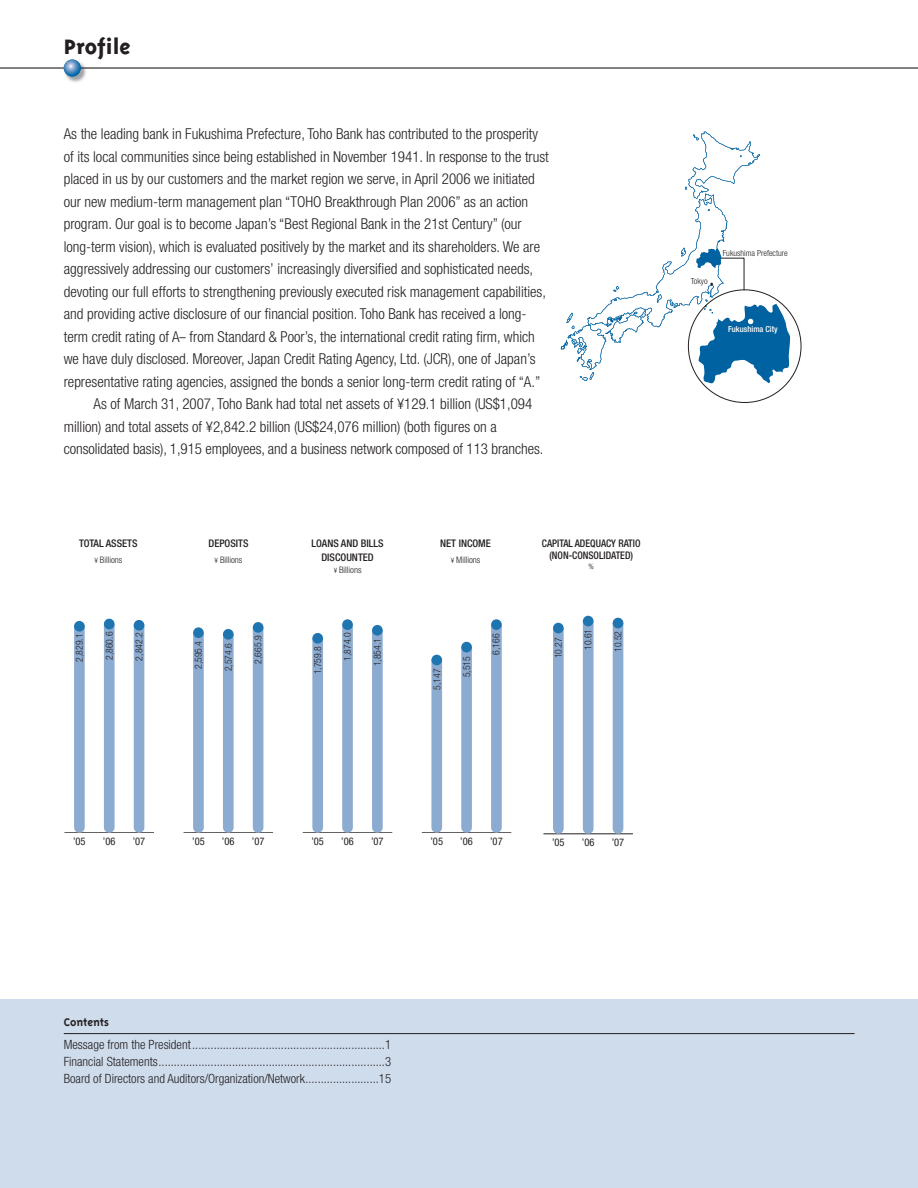
<style>
.page{position:relative;width:918px;height:1188px;background:#fff}
.page>*{position:absolute;margin:0;border:0;box-sizing:border-box;transform-origin:0 0}
.t1{font:800 24px "Triplex";color:#231f20}
.t2{font:300 condensed 15px "Helvetica Neue";color:#231f20}
.t3{font:300 condensed 12.75px/17.2px "Helvetica Neue";color:#231f20;text-align:justify}
.t4{font:700 12.75px "Triplex";color:#231f20}
.t5{font:500 condensed 10.5px/13.5px "Helvetica Neue";color:#231f20;text-align:center}
.t6{font:condensed 10.5px "Helvetica Neue";color:#231f20}
.t7{font:500 condensed 10.5px/12px "Helvetica Neue";color:#231f20;text-align:center;scale:.94 1}
.t8{font:300 condensed 9.75px "Helvetica Neue";color:#231f20}
.t9{font:300 condensed 9px "Helvetica Neue";color:#231f20}
.t10{font:300 condensed 8.4px "Helvetica Neue";color:#231f20}
.t11{font:500 condensed 8.4px "Helvetica Neue";color:#fff}
.t12{font:300 condensed 7.5px "Helvetica Neue";color:#231f20}
.s1{font-size:7.5px}
</style>
<div class="page">
<svg style="left:561px;top:132px;width:230px;height:252px"></svg>
<div style="left:0;top:999px;width:918px;height:189px;background:#cfdcec"></div>
<hr style="left:64px;top:1033px;width:791px;height:1px;background:#231f20">
<hr style="left:64px;top:833px;width:90px;height:1px;background:#231f20">
<svg style="left:74px;top:629px;width:11px;height:204px;background:#8fadd2"></svg>
<div style="left:74px;top:621px;width:11px;height:11px;background:#1f75b0;border-radius:50%"></div>
<svg style="left:104px;top:626px;width:11px;height:207px;background:#90aed2"></svg>
<div style="left:104px;top:619px;width:11px;height:10px;background:#1f75b0;border-radius:50%"></div>
<div style="left:134px;top:628px;width:10px;height:205px;background:#8cabd1"></div>
<div style="left:134px;top:620px;width:10px;height:11px;background:#1f75b0;border-radius:50%"></div>
<hr style="left:303px;top:833px;width:89px;height:1px;background:#231f20">
<svg style="left:312px;top:641px;width:11px;height:192px;background:#90add2"></svg>
<div style="left:312px;top:633px;width:11px;height:11px;background:#1f75b0;border-radius:50%"></div>
<svg style="left:342px;top:627px;width:11px;height:206px;background:#8fadd2"></svg>
<div style="left:342px;top:619px;width:11px;height:11px;background:#1f75b0;border-radius:50%"></div>
<svg style="left:372px;top:633px;width:11px;height:200px;background:#8fadd2"></svg>
<div style="left:372px;top:625px;width:11px;height:11px;background:#1f75b0;border-radius:50%"></div>
<hr style="left:184px;top:833px;width:89px;height:1px;background:#231f20">
<svg style="left:193px;top:635px;width:11px;height:198px;background:#8fadd1"></svg>
<div style="left:193px;top:627px;width:11px;height:11px;background:#1f75b0;border-radius:50%"></div>
<svg style="left:223px;top:637px;width:11px;height:196px;background:#90add2"></svg>
<div style="left:223px;top:629px;width:11px;height:11px;background:#1f75b0;border-radius:50%"></div>
<div style="left:253px;top:630px;width:10px;height:203px;background:#8cabd1"></div>
<div style="left:253px;top:622px;width:10px;height:11px;background:#1f75b0;border-radius:50%"></div>
<hr style="left:422px;top:833px;width:89px;height:1px;background:#231f20">
<svg style="left:431px;top:662px;width:11px;height:171px;background:#90aed2"></svg>
<div style="left:431px;top:655px;width:11px;height:10px;background:#1f75b0;border-radius:50%"></div>
<svg style="left:461px;top:649px;width:11px;height:184px;background:#8fadd2"></svg>
<div style="left:461px;top:642px;width:11px;height:10px;background:#1f75b0;border-radius:50%"></div>
<svg style="left:491px;top:627px;width:11px;height:206px;background:#8fadd2"></svg>
<div style="left:491px;top:619px;width:11px;height:11px;background:#1f75b0;border-radius:50%"></div>
<hr style="left:543px;top:834px;width:90px;height:1px;background:#231f20">
<svg style="left:553px;top:630px;width:11px;height:204px;background:#8fadd2"></svg>
<div style="left:553px;top:623px;width:11px;height:10px;background:#1f75b0;border-radius:50%"></div>
<svg style="left:583px;top:623px;width:11px;height:211px;background:#91aed2"></svg>
<div style="left:583px;top:616px;width:11px;height:10px;background:#1f75b0;border-radius:50%"></div>
<div style="left:613px;top:625px;width:10px;height:209px;background:#8cabd1"></div>
<div style="left:613px;top:618px;width:10px;height:10px;background:#1f75b0;border-radius:50%"></div>
<img style="left:64px;top:60px;width:22px;height:22px">
<svg style="left:64px;top:60px;width:17px;height:17px"></svg>
<hr style="left:81px;top:67px;width:833px;height:2px;background:#231f20">
<hr style="left:0;top:67px;width:64px;height:2px;background:#231f20">
<h1 class="t1" style="left:64px;top:33px;width:68px">Profile</h1>
<p class="t2" style="left:64px;top:126px;width:476px">As the leading bank in Fukushima Prefecture, Toho Bank has contributed to the prosperity</p>
<p class="t2" style="left:64px;top:148px;width:487px">of its local communities since being established in November 1941. In response to the trust</p>
<p class="t2" style="left:64px;top:171px;width:473px">placed in us by our customers and the market region we serve, in April 2006 we initiated</p>
<p class="t2" style="left:64px;top:193px;width:466px">our new medium-term management plan “TOHO Breakthrough Plan 2006” as an action</p>
<p class="t2" style="left:64px;top:216px;width:459px">program. Our goal is to become Japan’s “Best Regional Bank in the 21st Century” (our</p>
<p class="t2" style="left:64px;top:238px;width:478px">long-term vision), which is evaluated positively by the market and its shareholders. We are</p>
<p class="t2" style="left:64px;top:261px;width:471px">aggressively addressing our customers’ increasingly diversified and sophisticated needs,</p>
<p class="t2" style="left:64px;top:283px;width:484px">devoting our full efforts to strengthening previously executed risk management capabilities,</p>
<p class="t2" style="left:64px;top:306px;width:464px">and providing active disclosure of our financial position. Toho Bank has received a long-</p>
<p class="t2" style="left:64px;top:328px;width:473px">term credit rating of A– from Standard &amp; Poor’s, the international credit rating firm, which</p>
<p class="t2" style="left:64px;top:351px;width:473px">we have duly disclosed. Moreover, Japan Credit Rating Agency, Ltd. (JCR), one of Japan’s</p>
<p class="t2" style="left:64px;top:373px;width:478px">representative rating agencies, assigned the bonds a senior long-term credit rating of “A.”</p>
<p class="t2" style="left:94px;top:396px;width:440px">As of March 31, 2007, Toho Bank had total net assets of ¥129.1 billion (US$1,094</p>
<p class="t2" style="left:64px;top:418px;width:435px">million) and total assets of ¥2,842.2 billion (US$24,076 million) (both figures on a</p>
<p class="t2" style="left:64px;top:441px;width:481px">consolidated basis), 1,915 employees, and a business network composed of 113 branches.</p>
<p class="t5" style="left:79px;top:537px;width:60px">TOTAL ASSETS</p>
<p class="t9" style="left:94px;top:555px;width:29px"><span class="s1">¥</span> Billions</p>
<p class="t8" style="left:74px;top:662px;width:30px;rotate:-90deg">2,829.1</p>
<p class="t8" style="left:104px;top:660px;width:30px;rotate:-90deg">2,860.6</p>
<p class="t8" style="left:133px;top:661px;width:30px;rotate:-90deg">2,842.2</p>
<p class="t5" style="left:209px;top:537px;width:42px">DEPOSITS</p>
<p class="t9" style="left:215px;top:555px;width:29px"><span class="s1">¥</span> Billions</p>
<p class="t8" style="left:193px;top:669px;width:30px;rotate:-90deg">2,595.4</p>
<p class="t8" style="left:223px;top:671px;width:30px;rotate:-90deg">2,574.6</p>
<p class="t8" style="left:253px;top:664px;width:30px;rotate:-90deg">2,665.9</p>
<p class="t5" style="left:312px;top:537px;width:73px">LOANS AND BILLS<br>DISCOUNTED</p>
<p class="t9" style="left:334px;top:565px;width:29px"><span class="s1">¥</span> Billions</p>
<p class="t8" style="left:312px;top:674px;width:30px;rotate:-90deg">1,759.8</p>
<p class="t8" style="left:342px;top:661px;width:30px;rotate:-90deg">1,874.0</p>
<p class="t8" style="left:372px;top:666px;width:30px;rotate:-90deg">1,854.1</p>
<p class="t5" style="left:440px;top:537px;width:52px">NET INCOME</p>
<p class="t9" style="left:451px;top:555px;width:31px"><span class="s1">¥</span> Millions</p>
<p class="t8" style="left:431px;top:690px;width:23px;rotate:-90deg">5,147</p>
<p class="t8" style="left:461px;top:677px;width:23px;rotate:-90deg">5,515</p>
<p class="t8" style="left:490px;top:655px;width:23px;rotate:-90deg">6,166</p>
<p class="t7" style="left:542px;top:537px;width:106px">CAPITAL ADEQUACY RATIO (NON-CONSOLIDATED)</p>
<p class="t12" style="left:589px;top:562px;width:7px">%</p>
<p class="t8" style="left:553px;top:658px;width:23px;rotate:-90deg">10.27</p>
<p class="t8" style="left:583px;top:650px;width:23px;rotate:-90deg">10.61</p>
<p class="t8" style="left:612px;top:652px;width:23px;rotate:-90deg">10.52</p>
<p class="t10" style="left:691px;top:277px;width:18px">Tokyo</p>
<p class="t10" style="left:723px;top:248px;width:66px">Fukushima Prefecture</p>
<p class="t11" style="left:728px;top:324px;width:51px">Fukushima City</p>
<p class="t6" style="left:73px;top:836px;width:14px">’05</p>
<p class="t6" style="left:103px;top:836px;width:14px">’06</p>
<p class="t6" style="left:133px;top:836px;width:14px">’07</p>
<p class="t6" style="left:192px;top:836px;width:14px">’05</p>
<p class="t6" style="left:222px;top:836px;width:14px">’06</p>
<p class="t6" style="left:252px;top:836px;width:14px">’07</p>
<p class="t6" style="left:311px;top:836px;width:14px">’05</p>
<p class="t6" style="left:341px;top:836px;width:14px">’06</p>
<p class="t6" style="left:371px;top:836px;width:14px">’07</p>
<p class="t6" style="left:430px;top:836px;width:14px">’05</p>
<p class="t6" style="left:460px;top:836px;width:14px">’06</p>
<p class="t6" style="left:490px;top:836px;width:14px">’07</p>
<p class="t6" style="left:552px;top:837px;width:14px">’05</p>
<p class="t6" style="left:582px;top:837px;width:14px">’06</p>
<p class="t6" style="left:612px;top:837px;width:14px">’07</p>
<p class="t4" style="left:64px;top:1015px;width:47px">Contents</p>
<p class="t3" style="left:64px;top:1035px;width:329px">Message from the President ...............................................................1<br>Financial Statements ..........................................................................3<br>Board of Directors and Auditors/Organization/Network ........................15</p>
</div>
